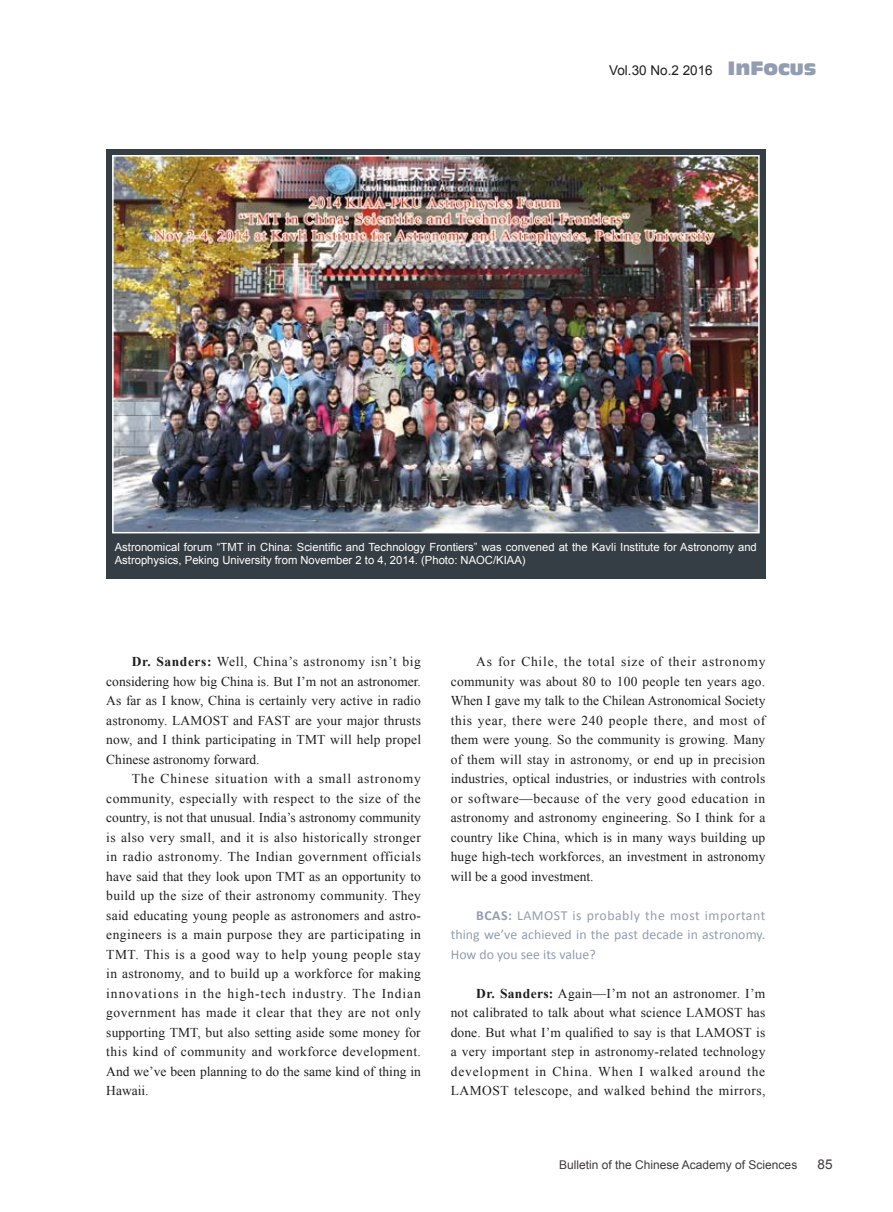
<style>
.page{position:relative;width:893px;height:1212px;background:#fff}
.page>*{position:absolute;margin:0;border:0;box-sizing:border-box;transform-origin:0 0}
.t1{font:13.8px/19.5px "Calibri";color:#929db2;text-align:justify}
.t2{font:13.5px/19.5px "Times New Roman";letter-spacing:.01em;color:#201e1e;text-align:justify}
.t3{font:13.5px "Arial";color:#201e1e}
.t4{font:13.5px "Arial";color:#3f3b3a}
.t5{font:12px "Arial";color:#3f3b3a}
.t6{font:11.25px/13.5px "Arial";color:#fff}
.s1{font-family:"Antique Olive Compact";font-size:18px;color:#929db2}
.s2{font-weight:700}
</style>
<div class="page">
<div style="left:106px;top:149px;width:659px;height:429px;background:#353e44"></div>
<img style="left:115px;top:158px;width:642px;height:372px">
<div style="left:112px;top:155px;width:648px;height:378px;border:2px solid #fff"></div>
<p class="t3" style="left:609px;top:61px;width:209px">Vol.30 No.2 2016 <span class="s1">InFocus</span></p>
<p class="t6" style="left:115px;top:540px;width:644px">Astronomical forum “TMT in China: Scientific and Technology Frontiers” was convened at the Kavli Institute for Astronomy and<br>Astrophysics, Peking University from November 2 to 4, 2014. (Photo: NAOC/KIAA)</p>
<p class="t2" style="left:106px;top:652px;width:316px;text-indent:26px"><span class="s2">Dr. Sanders:</span> Well, China’s astronomy isn’t big considering how big China is. But I’m not an astronomer.<br>As far as I know, China is certainly very active in radio astronomy. LAMOST and FAST are your major thrusts now, and I think participating in TMT will help propel Chinese astronomy forward.</p>
<p class="t2" style="left:106px;top:769px;width:316px;text-indent:26px">The Chinese situation with a small astronomy community, especially with respect to the size of the country, is not that unusual. India’s astronomy community is also very small, and it is also historically stronger in radio astronomy. The Indian government officials have said that they look upon TMT as an opportunity to build up the size of their astronomy community. They said educating young people as astronomers and astro&shy;engineers is a main purpose they are participating in TMT. This is a good way to help young people stay in astronomy, and to build up a workforce for making innovations in the high-tech industry. The Indian government has made it clear that they are not only supporting TMT, but also setting aside some money for this kind of community and workforce development.<br>And we’ve been planning to do the same kind of thing in Hawaii.</p>
<p class="t2" style="left:451px;top:652px;width:316px;text-indent:26px">As for Chile, the total size of their astronomy community was about 80 to 100 people ten years ago.<br>When I gave my talk to the Chilean Astronomical Society this year, there were 240 people there, and most of them were young. So the community is growing. Many of them will stay in astronomy, or end up in precision industries, optical industries, or industries with controls or software—because of the very good education in astronomy and astronomy engineering. So I think for a country like China, which is in many ways building up huge high-tech workforces, an investment in astronomy will be a good investment.</p>
<p class="t1" style="left:451px;top:905px;width:316px;text-indent:26px"><span class="s2">BCAS:</span> LAMOST is probably the most important thing we’ve achieved in the past decade in astronomy.<br>How do you see its value?</p>
<p class="t2" style="left:451px;top:983px;width:316px;text-indent:26px"><span class="s2">Dr. Sanders:</span> Again—I’m not an astronomer. I’m not calibrated to talk about what science LAMOST has done. But what I’m qualified to say is that LAMOST is a very important step in astronomy-related technology development in China. When I walked around the LAMOST telescope, and walked behind the mirrors,</p>
<p class="t5" style="left:559px;top:1157px;width:240px">Bulletin of the Chinese Academy of Sciences</p>
<p class="t4" style="left:817px;top:1156px;width:17px">85</p>
</div>
